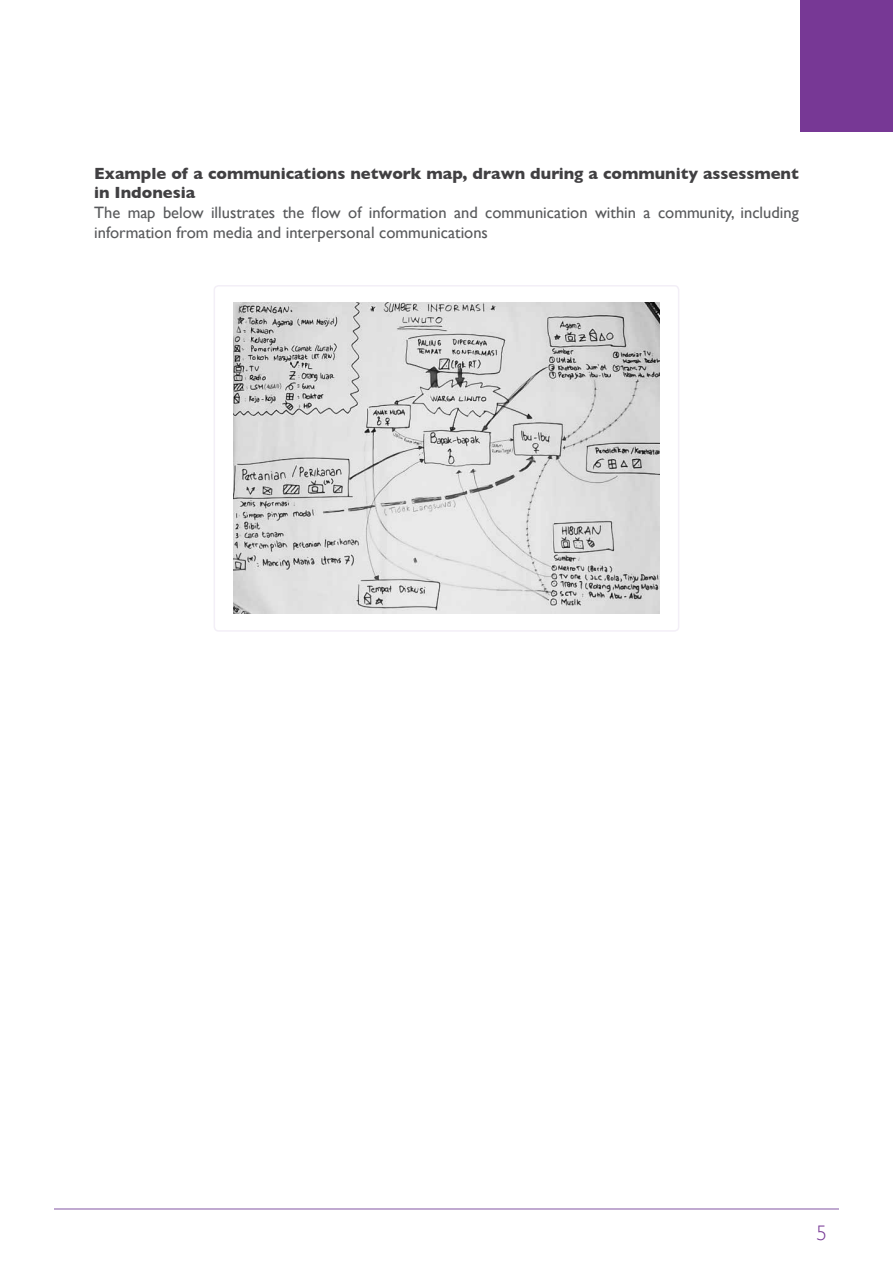
<style>
.page{position:relative;width:893px;height:1263px;background:#fff}
.page>*{position:absolute;margin:0;border:0;box-sizing:border-box;transform-origin:0 0}
.t1{font:300 21px "Gill Sans";color:#773895}
.t2{font:16.5px/19.8px "Gill Sans";color:#58595b}
.t3{font:700 16.5px/19.8px "Gill Sans";color:#414042}
</style>
<div class="page">
<hr style="left:54px;top:1208px;width:785px;height:2px;background:#ac8ec2">
<img style="left:233px;top:303px;width:426px;height:310px">
<div style="left:214px;top:285px;width:465px;height:347px;border:2px solid #f3eff7;border-radius:4px"></div>
<div style="left:801px;top:0;width:92px;height:132px;background:#773895"></div>
<p class="t3" style="left:94px;top:163px;width:706px">Example of a communications network map, drawn during a community assessment in Indonesia</p>
<p class="t2" style="left:94px;top:203px;width:706px">The map below illustrates the flow of information and communication within a community, including information from media and interpersonal communications</p>
<p class="t1" style="left:817px;top:1221px;width:12px">5</p>
</div>
